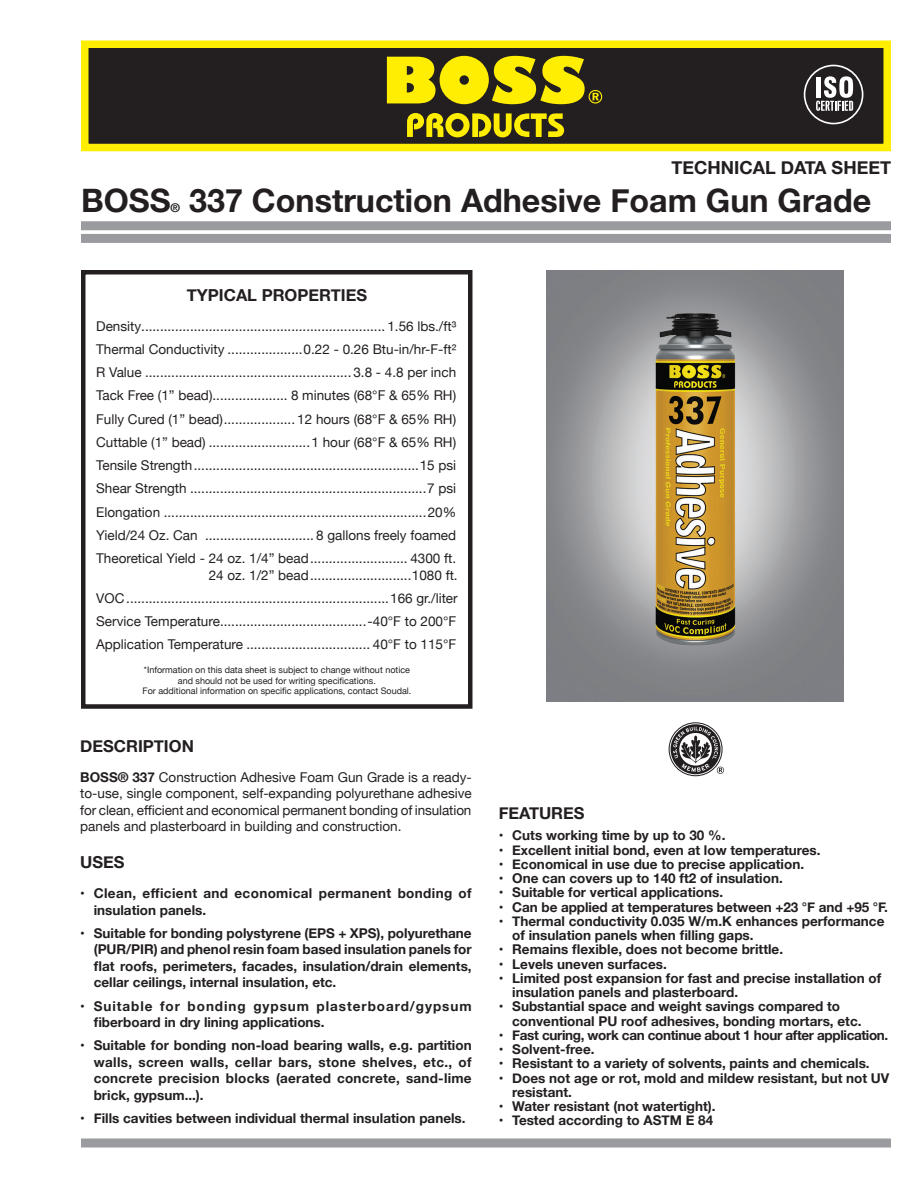
<style>
.page{position:relative;width:918px;height:1188px;background:#fff}
.page>*{position:absolute;margin:0;border:0;box-sizing:border-box;transform-origin:0 0}
.t1{font:700 32.25px "Helvetica Neue";color:#231f20}
.t2{font:700 18px "Helvetica Neue";color:#231f20}
.t3{font:700 16.5px "Helvetica Neue";color:#231f20}
.t4{font:13.5px/16.5px "Helvetica Neue";color:#231f20;text-align:justify}
.t5{font:700 13.5px/16.5px "Helvetica Neue";color:#231f20}
.t6{font:700 13.5px/16.5px "Helvetica Neue";letter-spacing:.07em;color:#231f20}
.t7{font:700 13.5px/16.5px "Helvetica Neue";letter-spacing:.025em;color:#231f20}
.t8{font:700 13.5px "Helvetica Neue";letter-spacing:-.025em;color:#231f20}
.t9{font:700 12px "Helvetica Neue";color:#231f20}
.t10{font:9px "Helvetica Neue";color:#231f20}
.s1{color:#fff}
.s2{font-weight:700}
</style>
<div class="page">
<img style="left:547px;top:270px;width:297px;height:432px">
<div style="left:81px;top:270px;width:391px;height:439px;border:4px solid #231f20"></div>
<svg style="left:669px;top:722px;width:55px;height:54px"></svg>
<div style="left:85px;top:44px;width:802px;height:104px;background:#231f20"></div>
<div style="left:81px;top:41px;width:810px;height:110px;border:8px solid #ffee01"></div>
<svg style="left:407px;top:113px;width:157px;height:24px"></svg>
<svg style="left:387px;top:56px;width:215px;height:48px"></svg>
<div style="left:804px;top:65px;width:59px;height:59px;border:3px solid #fff;border-radius:50%"></div>
<div style="left:805px;top:66px;width:57px;height:57px;background:#231f20;border-radius:50%"></div>
<svg style="left:816px;top:76px;width:37px;height:35px"></svg>
<div style="left:81px;top:221px;width:810px;height:9px;background:#999b9e"></div>
<div style="left:81px;top:234px;width:810px;height:9px;background:#999b9e"></div>
<div style="left:81px;top:1138px;width:810px;height:10px;background:#999b9e"></div>
<p class="t1" style="left:81px;top:175px;width:91px">BOSS</p>
<p class="t9" style="left:171px;top:198px;width:11px">®</p>
<p class="t2" style="left:672px;top:153px;width:221px">TECHNICAL DATA SHEET</p>
<p class="t1" style="left:189px;top:175px;width:684px">337 Construction Adhesive Foam Gun Grade</p>
<p class="t3" style="left:187px;top:282px;width:182px">TYPICAL PROPERTIES</p>
<p class="t4" style="left:96px;top:318px;width:362px">Density................................................................. 1.56 lbs./ft³</p>
<p class="t4" style="left:96px;top:342px;width:362px">Thermal Conductivity ....................0.22 - 0.26 Btu-in/hr-F-ft²</p>
<p class="t4" style="left:96px;top:365px;width:362px">R Value ....................................................... 3.8 - 4.8 per inch</p>
<p class="t4" style="left:96px;top:388px;width:362px">Tack Free (1” bead).................... 8 minutes (68°F &amp; 65% RH)</p>
<p class="t4" style="left:96px;top:411px;width:362px">Fully Cured (1” bead)................... 12 hours (68°F &amp; 65% RH)</p>
<p class="t4" style="left:96px;top:435px;width:362px">Cuttable (1” bead) ...........................1 hour (68°F &amp; 65% RH)</p>
<p class="t4" style="left:96px;top:458px;width:362px">Tensile Strength............................................................15 psi</p>
<p class="t4" style="left:96px;top:481px;width:362px">Shear Strength ...............................................................7 psi</p>
<p class="t4" style="left:96px;top:504px;width:361px">Elongation ......................................................................20%</p>
<p class="t4" style="left:96px;top:528px;width:362px">Yield/24 Oz. Can ............................. 8 gallons freely foamed</p>
<p class="t4" style="left:96px;top:551px;width:362px">Theoretical Yield - 24 oz. 1/4” bead.......................... 4300 ft.</p>
<p class="t4" style="left:96px;top:567px;width:363px"><span class="s1">Theoretical Yield -</span> 24 oz. 1/2” bead...........................1080 ft.</p>
<p class="t4" style="left:96px;top:591px;width:363px">VOC......................................................................166 gr./liter</p>
<p class="t4" style="left:96px;top:614px;width:362px">Service Temperature.......................................-40°F to 200°F</p>
<p class="t4" style="left:96px;top:637px;width:362px">Application Temperature ................................. 40°F to 115°F</p>
<p class="t10" style="left:144px;top:664px;width:268px">*Information on this data sheet is subject to change without notice</p>
<p class="t10" style="left:178px;top:674px;width:200px">and should not be used for writing specifications.</p>
<p class="t10" style="left:143px;top:685px;width:270px">For additional information on specific applications, contact Soudal.</p>
<p class="t3" style="left:80px;top:733px;width:115px">DESCRIPTION</p>
<p class="t4" style="left:80px;top:770px;width:393px"><span class="s2">BOSS® 337</span> Construction Adhesive Foam Gun Grade is a ready&shy;to-use, single component, self-expanding polyurethane adhesive for clean, efficient and economical permanent bonding of insulation panels and plasterboard in building and construction.</p>
<p class="t3" style="left:80px;top:849px;width:46px">USES</p>
<p class="t7" style="left:94px;top:885px;width:380px;text-indent:-14px">• Clean, efficient and economical permanent bonding of insulation panels.</p>
<p class="t5" style="left:94px;top:925px;width:379px;text-align:justify;text-indent:-14px">• Suitable for bonding polystyrene (EPS + XPS), polyurethane (PUR/PIR) and phenol resin foam based insulation panels for flat roofs, perimeters, facades, insulation/drain elements, cellar ceilings, internal insulation, etc.</p>
<p class="t6" style="left:94px;top:998px;width:379px;text-indent:-14px">• Suitable for bonding gypsum plasterboard/gypsum fiberboard in dry lining applications.</p>
<p class="t5" style="left:94px;top:1038px;width:379px;text-align:justify;text-indent:-14px">• Suitable for bonding non-load bearing walls, e.g. partition walls, screen walls, cellar bars, stone shelves, etc., of concrete precision blocks (aerated concrete, sand-lime brick, gypsum...).</p>
<p class="t5" style="left:80px;top:1110px;width:387px">• Fills cavities between individual thermal insulation panels.</p>
<p class="t3" style="left:499px;top:801px;width:87px">FEATURES</p>
<p class="t5" style="left:499px;top:828px;width:228px">• Cuts working time by up to 30 %.</p>
<p class="t5" style="left:499px;top:842px;width:323px">• Excellent initial bond, even at low temperatures.</p>
<p class="t5" style="left:499px;top:856px;width:307px">• Economical in use due to precise application.</p>
<p class="t5" style="left:499px;top:870px;width:286px">• One can covers up to 140 ft2 of insulation.</p>
<p class="t5" style="left:499px;top:885px;width:226px">• Suitable for vertical applications.</p>
<p class="t5" style="left:499px;top:899px;width:391px">• Can be applied at temperatures between +23 °F and +95 °F.</p>
<p class="t5" style="left:512px;top:914px;width:374px;line-height:14.2px;text-indent:-14px">• Thermal conductivity 0.035 W/m.K enhances performance of insulation panels when filling gaps.</p>
<p class="t5" style="left:499px;top:942px;width:286px">• Remains flexible, does not become brittle.</p>
<p class="t5" style="left:499px;top:956px;width:170px">• Levels uneven surfaces.</p>
<p class="t5" style="left:512px;top:971px;width:371px;line-height:14.2px;text-indent:-14px">• Limited post expansion for fast and precise installation of insulation panels and plasterboard.</p>
<p class="t5" style="left:512px;top:1000px;width:351px;line-height:14.2px;text-indent:-14px">• Substantial space and weight savings compared to conventional PU roof adhesives, bonding mortars, etc.</p>
<p class="t8" style="left:499px;top:1024px;width:391px">• Fast curing, work can continue about 1 hour after application.</p>
<p class="t5" style="left:499px;top:1041px;width:97px">• Solvent-free.</p>
<p class="t5" style="left:499px;top:1056px;width:372px">• Resistant to a variety of solvents, paints and chemicals.</p>
<p class="t5" style="left:512px;top:1071px;width:379px;line-height:14.2px;text-indent:-14px">• Does not age or rot, mold and mildew resistant, but not UV resistant.</p>
<p class="t5" style="left:499px;top:1098px;width:218px">• Water resistant (not watertight).</p>
<p class="t5" style="left:499px;top:1113px;width:216px">• Tested according to ASTM E 84</p>
</div>
